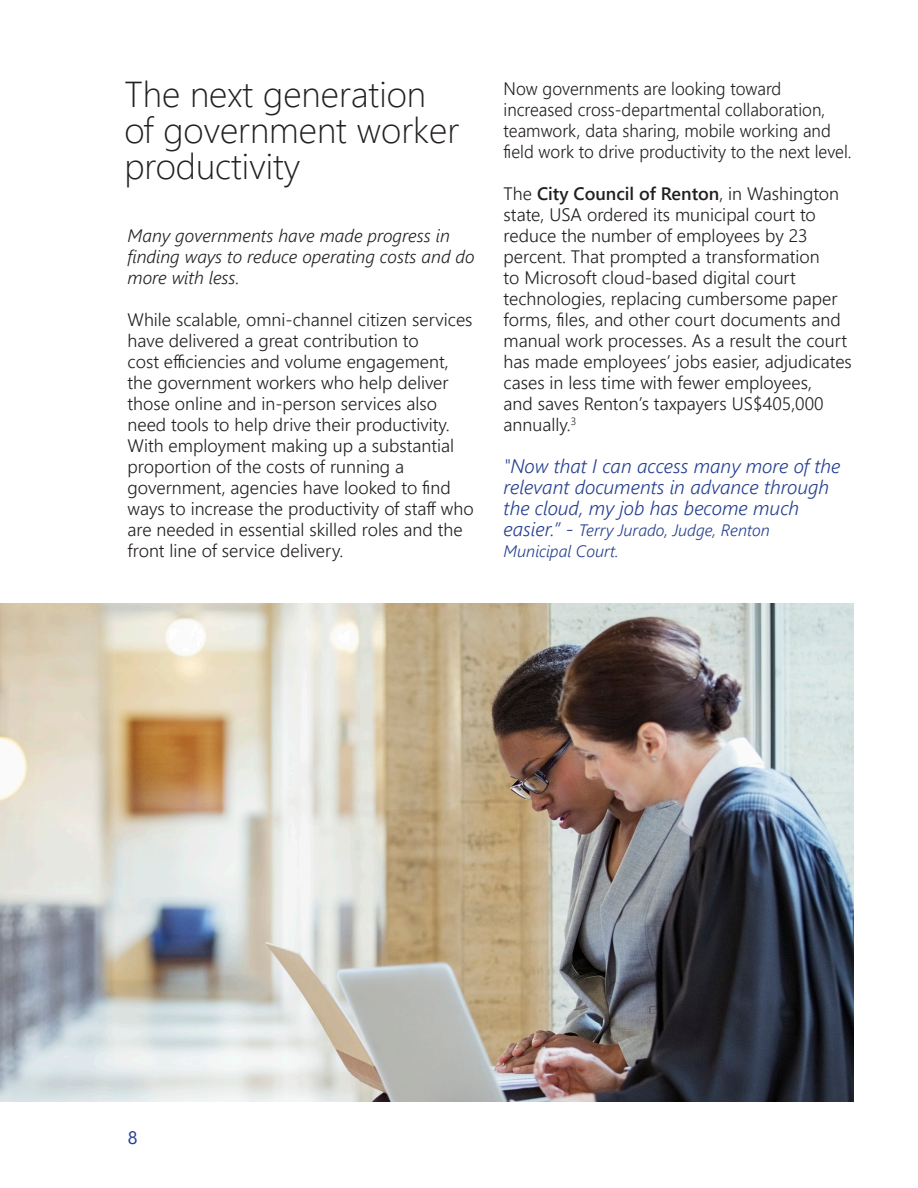
<style>
.page{position:relative;width:918px;height:1188px;background:#fff}
.page>*{position:absolute;margin:0;border:0;box-sizing:border-box;transform-origin:0 0}
.t1{font:300 36px/36px "Segoe UI";color:#231f20}
.t2{font:italic 300 19.5px/21px "Segoe UI";color:#253f8e}
.t3{font:300 18px/21px "Segoe UI";color:#231f20}
.t4{font:300 18px/21px "Segoe UI";color:#231f20;scale:.95 1}
.t5{font:italic 300 18px/21px "Segoe UI";color:#231f20}
.t6{font:18px "Segoe UI";color:#253f8e}
.t7{font:italic 300 16.5px "Segoe UI";color:#253f8e}
.s1{font-weight:600}
.s2{font-size:19.5px}
</style>
<div class="page">
<img style="left:0;top:604px;width:854px;height:497px">
<p class="t1" style="left:124px;top:73px;width:336px">The next generation of government worker productivity</p>
<p class="t5" style="left:128px;top:222px;width:349px">Many governments have made progress in finding ways to reduce operating costs and do more with less.</p>
<p class="t3" style="left:128px;top:307px;width:348px">While scalable, omni-channel citizen services have delivered a great contribution to<br>cost efficiencies and volume engagement, the government workers who help deliver those online and in-person services also need tools to help drive their productivity.<br>With employment making up a substantial proportion of the costs of running a government, agencies have looked to find ways to increase the productivity of staff who are needed in essential skilled roles and the front line of service delivery.</p>
<p class="t4" style="left:504px;top:77px;width:368px">Now governments are looking toward increased cross-departmental collaboration, teamwork, data sharing, mobile working and field work to drive productivity to the next level.</p>
<p class="t3" style="left:504px;top:182px;width:350px">The <span class="s1">City Council of Renton</span>, in Washington state, USA ordered its municipal court to reduce the number of employees by 23 percent. That prompted a transformation<br>to Microsoft cloud-based digital court technologies, replacing cumbersome paper forms, files, and other court documents and manual work processes. As a result the court has made employees’ jobs easier, adjudicates cases in less time with fewer employees,<br>and saves Renton’s taxpayers US$405,000 annually.<sup>3</sup></p>
<p class="t2" style="left:504px;top:453px;width:338px">"Now that I can access many more of the relevant documents in advance through the cloud, my job has become much</p>
<p class="t7" style="left:504px;top:515px;width:268px"><span class="s2">easier.” -</span> Terry Jurado, Judge, Renton</p>
<p class="t7" style="left:504px;top:536px;width:117px">Municipal Court.</p>
<p class="t6" style="left:128px;top:1121px;width:11px">8</p>
</div>
